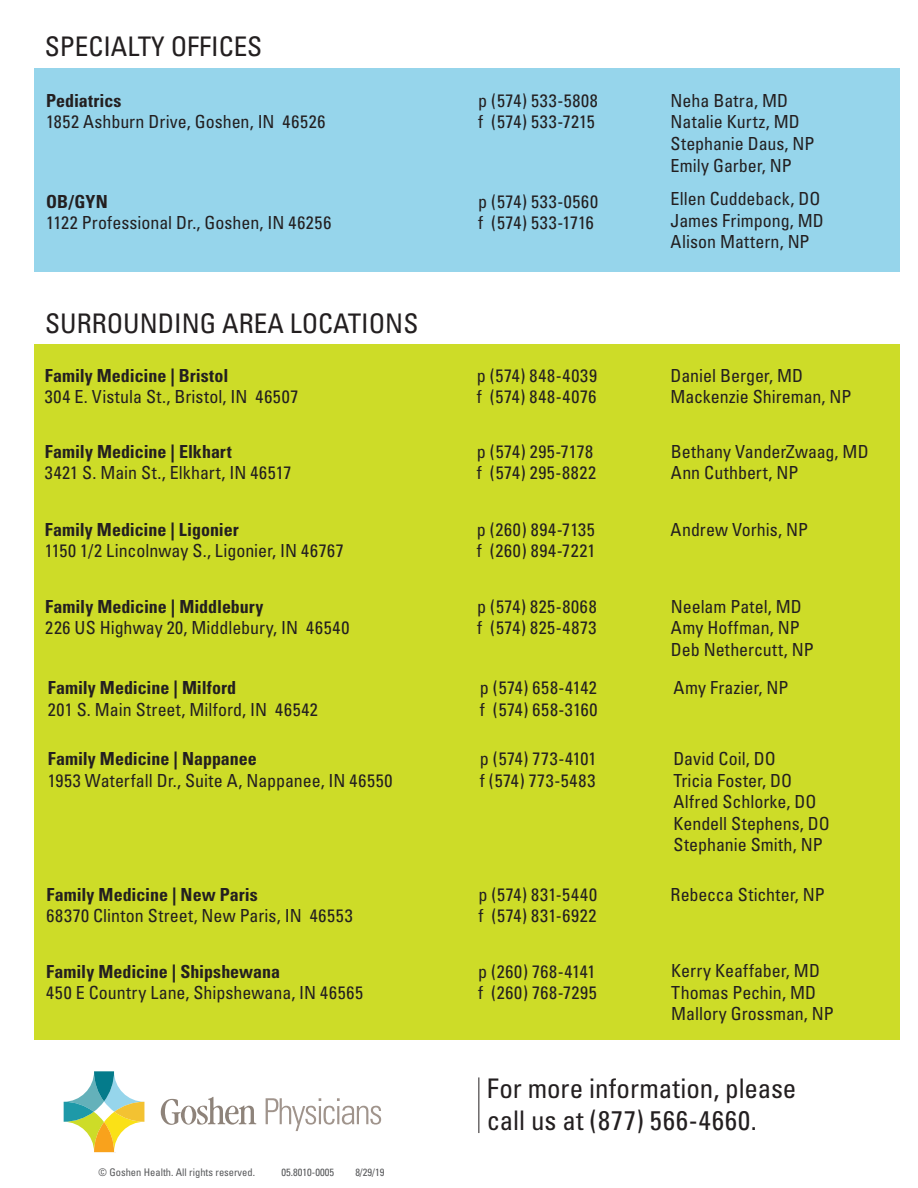
<style>
.page{position:relative;width:918px;height:1188px;background:#fff}
.page>*{position:absolute;margin:0;border:0;box-sizing:border-box;transform-origin:0 0}
.t1{font:condensed 27px/32.4px "Univers";color:#231f20}
.t2{font:condensed 18px/21.6px "Univers";color:#231f20}
.t3{font:700 condensed 18px "Univers";color:#231f20}
.t4{font:condensed 18px "Univers";letter-spacing:.035em;color:#231f20}
.t5{font:condensed 18px "Univers";letter-spacing:.025em;color:#231f20}
.t6{font:condensed 18px "Univers";letter-spacing:.04em;color:#231f20}
.t7{font:condensed 18px "Univers";letter-spacing:.02em;color:#231f20}
.t8{font:condensed 18px "Univers";letter-spacing:.05em;color:#231f20}
.t9{font:condensed 18px "Univers";letter-spacing:.045em;color:#231f20}
.t10{font:condensed 10.5px "Univers";color:#57585a}
</style>
<div class="page">
<svg style="left:64px;top:1071px;width:80px;height:82px"></svg>
<svg style="left:161px;top:1097px;width:95px;height:28px"></svg>
<svg style="left:266px;top:1098px;width:115px;height:33px"></svg>
<div style="left:34px;top:344px;width:865px;height:696px;background:#cddc28"></div>
<div style="left:34px;top:68px;width:865px;height:203px;background:#96d5eb"></div>
<hr style="left:479px;top:1077px;width:1px;height:56px;background:#231f20">
<p class="t1" style="left:45px;top:30px;width:219px">SPECIALTY OFFICES</p>
<p class="t3" style="left:46px;top:89px;width:77px">Pediatrics</p>
<p class="t6" style="left:478px;top:89px;width:121px">p (574) 533-5808</p>
<p class="t2" style="left:46px;top:111px;width:281px">1852 Ashburn Drive, Goshen, IN 46526</p>
<p class="t5" style="left:478px;top:111px;width:118px">f (574) 533-7215</p>
<p class="t3" style="left:46px;top:190px;width:63px">OB/GYN</p>
<p class="t6" style="left:478px;top:190px;width:121px">p (574) 533-0560</p>
<p class="t2" style="left:46px;top:212px;width:287px">1122 Professional Dr., Goshen, IN 46256</p>
<p class="t2" style="left:478px;top:212px;width:117px">f (574) 533-1716</p>
<p class="t1" style="left:45px;top:307px;width:375px">SURROUNDING AREA LOCATIONS</p>
<p class="t3" style="left:45px;top:364px;width:185px">Family Medicine | Bristol</p>
<p class="t9" style="left:477px;top:364px;width:122px">p (574) 848-4039</p>
<p class="t5" style="left:45px;top:385px;width:255px">304 E. Vistula St., Bristol, IN 46507</p>
<p class="t4" style="left:477px;top:385px;width:121px">f (574) 848-4076</p>
<p class="t3" style="left:45px;top:440px;width:188px">Family Medicine | Elkhart</p>
<p class="t5" style="left:477px;top:440px;width:118px">p (574) 295-7178</p>
<p class="t2" style="left:45px;top:462px;width:248px">3421 S. Main St., Elkhart, IN 46517</p>
<p class="t4" style="left:477px;top:462px;width:121px">f (574) 295-8822</p>
<p class="t3" style="left:45px;top:518px;width:196px">Family Medicine | Ligonier</p>
<p class="t4" style="left:477px;top:518px;width:119px">p (260) 894-7135</p>
<p class="t2" style="left:45px;top:540px;width:300px">1150 1/2 Lincolnway S., Ligonier, IN 46767</p>
<p class="t6" style="left:477px;top:539px;width:120px">f (260) 894-7221</p>
<p class="t3" style="left:45px;top:595px;width:220px">Family Medicine | Middlebury</p>
<p class="t4" style="left:477px;top:595px;width:121px">p (574) 825-8068</p>
<p class="t2" style="left:45px;top:617px;width:306px">226 US Highway 20, Middlebury, IN 46540</p>
<p class="t4" style="left:477px;top:617px;width:121px">f (574) 825-4873</p>
<p class="t3" style="left:48px;top:677px;width:190px">Family Medicine | Milford</p>
<p class="t7" style="left:480px;top:676px;width:119px">p (574) 658-4142</p>
<p class="t2" style="left:48px;top:698px;width:272px">201 S. Main Street, Milford, IN 46542</p>
<p class="t4" style="left:480px;top:698px;width:119px">f (574) 658-3160</p>
<p class="t3" style="left:48px;top:747px;width:211px">Family Medicine | Nappanee</p>
<p class="t2" style="left:480px;top:747px;width:118px">p (574) 773-4101</p>
<p class="t2" style="left:48px;top:769px;width:346px">1953 Waterfall Dr., Suite A, Nappanee, IN 46550</p>
<p class="t4" style="left:480px;top:769px;width:117px">f (574) 773-5483</p>
<p class="t3" style="left:46px;top:883px;width:213px">Family Medicine | New Paris</p>
<p class="t8" style="left:478px;top:883px;width:120px">p (574) 831-5440</p>
<p class="t2" style="left:46px;top:905px;width:308px">68370 Clinton Street, New Paris, IN 46553</p>
<p class="t4" style="left:478px;top:904px;width:120px">f (574) 831-6922</p>
<p class="t3" style="left:46px;top:960px;width:235px">Family Medicine | Shipshewana</p>
<p class="t7" style="left:478px;top:960px;width:119px">p (260) 768-4141</p>
<p class="t2" style="left:46px;top:982px;width:318px">450 E Country Lane, Shipshewana, IN 46565</p>
<p class="t4" style="left:478px;top:982px;width:120px">f (260) 768-7295</p>
<p class="t2" style="left:671px;top:89px;width:119px">Neha Batra, MD</p>
<p class="t2" style="left:671px;top:111px;width:131px">Natalie Kurtz, MD</p>
<p class="t2" style="left:671px;top:132px;width:145px">Stephanie Daus, NP<br>Emily Garber, NP</p>
<p class="t2" style="left:671px;top:188px;width:151px">Ellen Cuddeback, DO</p>
<p class="t2" style="left:671px;top:209px;width:155px">James Frimpong, MD</p>
<p class="t2" style="left:671px;top:231px;width:141px">Alison Mattern, NP</p>
<p class="t2" style="left:671px;top:364px;width:134px">Daniel Berger, MD</p>
<p class="t2" style="left:671px;top:386px;width:182px">Mackenzie Shireman, NP</p>
<p class="t2" style="left:671px;top:440px;width:199px">Bethany VanderZwaag, MD</p>
<p class="t2" style="left:671px;top:462px;width:129px">Ann Cuthbert, NP</p>
<p class="t2" style="left:671px;top:518px;width:139px">Andrew Vorhis, NP</p>
<p class="t2" style="left:671px;top:595px;width:132px">Neelam Patel, MD</p>
<p class="t2" style="left:671px;top:617px;width:130px">Amy Hoffman, NP</p>
<p class="t2" style="left:671px;top:638px;width:144px">Deb Nethercutt, NP</p>
<p class="t2" style="left:674px;top:677px;width:117px">Amy Frazier, NP</p>
<p class="t2" style="left:674px;top:747px;width:104px">David Coil, DO</p>
<p class="t2" style="left:674px;top:769px;width:120px">Tricia Foster, DO</p>
<p class="t2" style="left:674px;top:791px;width:144px">Alfred Schlorke, DO</p>
<p class="t2" style="left:674px;top:812px;width:158px">Kendell Stephens, DO</p>
<p class="t2" style="left:674px;top:834px;width:151px">Stephanie Smith, NP</p>
<p class="t2" style="left:671px;top:883px;width:156px">Rebecca Stichter, NP</p>
<p class="t2" style="left:671px;top:960px;width:150px">Kerry Keaffaber, MD</p>
<p class="t2" style="left:671px;top:981px;width:146px">Thomas Pechin, MD</p>
<p class="t2" style="left:671px;top:1003px;width:164px">Mallory Grossman, NP</p>
<p class="t10" style="left:99px;top:1166px;width:158px">© Goshen Health. All rights reserved.</p>
<p class="t10" style="left:282px;top:1166px;width:54px">05.8010-0005</p>
<p class="t10" style="left:355px;top:1166px;width:31px">8/29/19</p>
<p class="t1" style="left:487px;top:1071px;width:311px">For more information, please call us at (877) 566-4660.</p>
</div>
